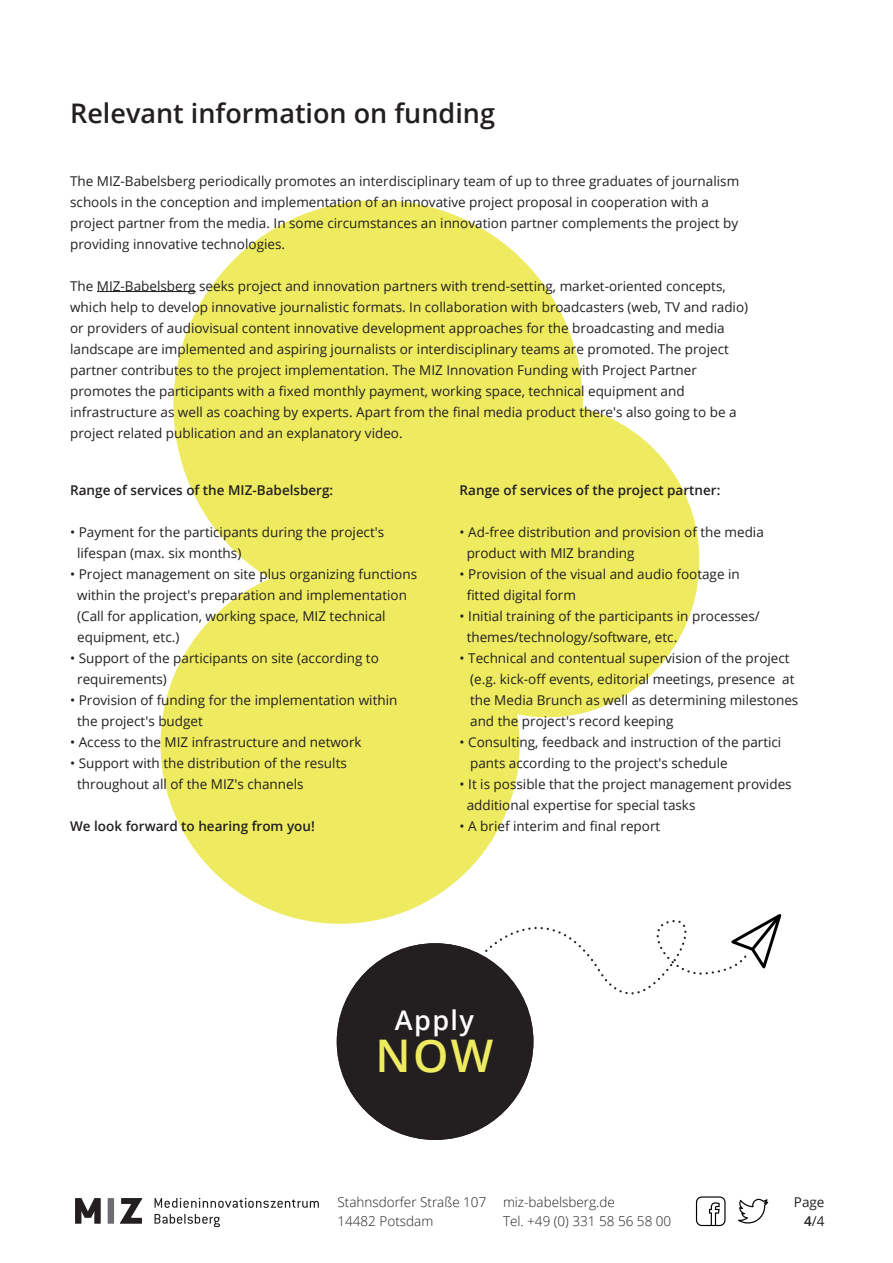
<style>
.page{position:relative;width:893px;height:1263px;background:#fff}
.page>*{position:absolute;margin:0;border:0;box-sizing:border-box;transform-origin:0 0}
.t1{font:600 45px "Open Sans";color:#eeeb60}
.t2{font:600 27px "Open Sans";color:#231f20}
.t3{font:600 27px/31.5px "Open Sans";letter-spacing:.05em;color:#eeeb60;text-align:center}
.t4{font:600 27px "Open Sans";letter-spacing:.05em;color:#fff}
.t5{font:13.5px/21px "Open Sans";color:#231f20}
.t6{font:600 13.5px "Open Sans";color:#231f20}
.t7{font:300 13.5px/19.5px "Open Sans";color:#231f20}
.s1{color:#fff}
.s2{font-weight:600}
</style>
<div class="page">
<div style="left:160px;top:564px;width:360px;height:360px;background:#eeeb60;border-radius:50%"></div>
<svg style="left:446px;top:408px;width:253px;height:309px;fill:#eeeb60"></svg>
<div style="left:173px;top:200px;width:410px;height:410px;background:#eeeb60;border-radius:50%"></div>
<hr style="left:97px;top:291px;width:99px;height:1px;background:#231f20">
<svg style="left:485px;top:914px;width:297px;height:99px"></svg>
<svg style="left:696px;top:1196px;width:30px;height:30px"></svg>
<svg style="left:738px;top:1199px;width:30px;height:24px"></svg>
<div style="left:108px;top:1198px;width:6px;height:26px;background:#6c6d70"></div>
<svg style="left:120px;top:1198px;width:22px;height:26px"></svg>
<svg style="left:75px;top:1198px;width:26px;height:26px"></svg>
<svg style="left:155px;top:1198px;width:164px;height:10px"></svg>
<svg style="left:155px;top:1214px;width:65px;height:13px"></svg>
<div style="left:337px;top:943px;width:196px;height:197px;background:#231f20;border-radius:50%"></div>
<p class="t2" style="left:70px;top:94px;width:426px">Relevant information on funding</p>
<p class="t5" style="left:70px;top:170px;width:671px">The MIZ-Babelsberg periodically promotes an interdisciplinary team of up to three graduates of journalism schools in the conception and implementation of an innovative project proposal in cooperation with a project partner from the media. In some circumstances an innovation partner complements the project by providing innovative technologies.</p>
<p class="t5" style="left:70px;top:275px;width:680px">The MIZ-Babelsberg seeks project and innovation partners with trend-setting, market-oriented concepts, which help to develop innovative journalistic formats. In collaboration with broadcasters (web, TV and radio) or providers of audiovisual content innovative development approaches for the broadcasting and media landscape are implemented and aspiring journalists or interdisciplinary teams are promoted. The project partner contributes to the project implementation. The MIZ Innovation Funding with Project Partner promotes the participants with a fixed monthly payment, working space, technical equipment and infrastructure as well as coaching by experts. Apart from the final media product there's also going to be a project related publication and an explanatory video.</p>
<p class="t6" style="left:70px;top:481px;width:265px">Range of services of the MIZ-Babelsberg:</p>
<p class="t5" style="left:77px;top:521px;width:309px;text-indent:-7px">• Payment for the participants during the project's lifespan (max. six months)</p>
<p class="t5" style="left:77px;top:563px;width:341px;text-indent:-7px">• Project management on site plus organizing functions within the project's preparation and implementation (Call for application, working space, MIZ technical equipment, etc.)</p>
<p class="t5" style="left:77px;top:647px;width:303px;text-indent:-7px">• Support of the participants on site (according to requirements)</p>
<p class="t5" style="left:77px;top:689px;width:322px;text-indent:-7px">• Provision of funding for the implementation within the project's budget</p>
<p class="t5" style="left:70px;top:731px;width:293px">• Access to the MIZ infrastructure and network</p>
<p class="t5" style="left:77px;top:752px;width:271px;text-indent:-7px">• Support with the distribution of the results throughout all of the MIZ's channels</p>
<p class="t6" style="left:70px;top:817px;width:246px">We look forward to hearing from you!</p>
<p class="t6" style="left:460px;top:481px;width:262px">Range of services of the project partner:</p>
<p class="t5" style="left:467px;top:521px;width:299px;text-indent:-7px">• Ad-free distribution and provision of the media product with MIZ branding</p>
<p class="t5" style="left:467px;top:563px;width:275px;text-indent:-7px">• Provision of the visual and audio footage in fitted digital form</p>
<p class="t5" style="left:467px;top:605px;width:295px;text-indent:-7px">• Initial training of the participants in processes/ themes/technology/software, etc.</p>
<p class="t5" style="left:470px;top:647px;width:330px;text-indent:-11px">• Technical and contentual supervision of the project (e.g. kick-off events, editorial meetings, presence at the Media Brunch as well as determining milestones and the project's record keeping</p>
<p class="t5" style="left:470px;top:731px;width:313px;text-indent:-11px">• Consulting, feedback and instruction of the partici pants according to the project's schedule</p>
<p class="t5" style="left:467px;top:773px;width:326px;text-indent:-7px">• It is possible that the project management provides additional expertise for special tasks</p>
<p class="t5" style="left:460px;top:815px;width:202px">• A brief interim and final report</p>
<p class="t3" style="left:357px;top:992px;width:155px"><span class="s1">Apply until<br></span>November<br>6th 2016!</p>
<p class="t4" style="left:395px;top:1002px;width:80px">Apply</p>
<p class="t1" style="left:376px;top:1025px;width:119px">NOW</p>
<p class="t7" style="left:337px;top:1191px;width:279px">Stahnsdorfer Straße 107 miz-babelsberg.de<br>14482 Potsdam</p>
<p class="t7" style="left:503px;top:1211px;width:170px">Tel. +49 (0) 331 58 56 58 00</p>
<p class="t5" style="left:794px;top:1192px;width:32px;line-height:19.5px;text-align:right">Page<br><span class="s2">4</span>/4</p>
</div>
